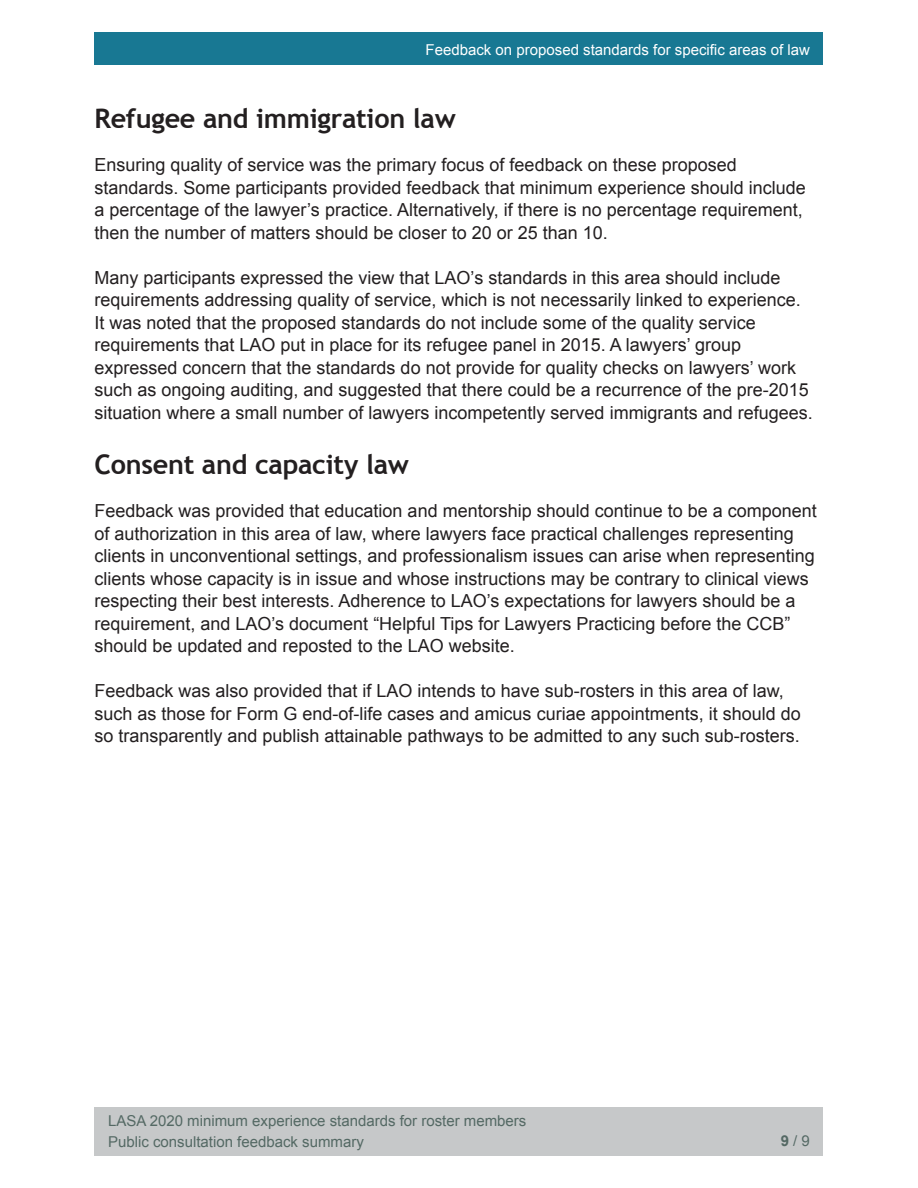
<style>
.page{position:relative;width:918px;height:1188px;background:#fff}
.page>*{position:absolute;margin:0;border:0;box-sizing:border-box;transform-origin:0 0}
.t1{font:700 27px "Trebuchet MS";letter-spacing:-.01em;color:#231f20}
.t2{font:18px/22.5px "Arial";color:#231f20}
.t3{font:15px/21px "Arial";color:#546964}
.t4{font:15px "Arial";color:#fff}
.s1{font-weight:700}
</style>
<div class="page">
<div style="left:94px;top:1107px;width:730px;height:49px;background:#c6c8c9"></div>
<div style="left:94px;top:32px;width:730px;height:33px;background:#187893"></div>
<p class="t4" style="left:426px;top:40px;width:386px">Feedback on proposed standards for specific areas of law</p>
<p class="t1" style="left:94px;top:101px;width:363px">Refugee and immigration law</p>
<p class="t2" style="left:94px;top:154px;width:713px">Ensuring quality of service was the primary focus of feedback on these proposed standards. Some participants provided feedback that minimum experience should include a percentage of the lawyer’s practice. Alternatively, if there is no percentage requirement, then the number of matters should be closer to 20 or 25 than 10.</p>
<p class="t2" style="left:94px;top:267px;width:720px">Many participants expressed the view that LAO’s standards in this area should include requirements addressing quality of service, which is not necessarily linked to experience.<br>It was noted that the proposed standards do not include some of the quality service requirements that LAO put in place for its refugee panel in 2015. A lawyers’ group expressed concern that the standards do not provide for quality checks on lawyers’ work such as ongoing auditing, and suggested that there could be a recurrence of the pre-2015 situation where a small number of lawyers incompetently served immigrants and refugees.</p>
<p class="t1" style="left:94px;top:447px;width:316px">Consent and capacity law</p>
<p class="t2" style="left:94px;top:500px;width:724px">Feedback was provided that education and mentorship should continue to be a component of authorization in this area of law, where lawyers face practical challenges representing clients in unconventional settings, and professionalism issues can arise when representing clients whose capacity is in issue and whose instructions may be contrary to clinical views respecting their best interests. Adherence to LAO’s expectations for lawyers should be a requirement, and LAO’s document “Helpful Tips for Lawyers Practicing before the CCB” should be updated and reposted to the LAO website.</p>
<p class="t2" style="left:94px;top:680px;width:708px">Feedback was also provided that if LAO intends to have sub-rosters in this area of law, such as those for Form G end-of-life cases and amicus curiae appointments, it should do so transparently and publish attainable pathways to be admitted to any such sub-rosters.</p>
<p class="t3" style="left:108px;top:1110px;width:420px">LASA 2020 minimum experience standards for roster members<br>Public consultation feedback summary</p>
<p class="t3" style="left:781px;top:1130px;width:31px"><span class="s1">9</span> / 9</p>
</div>
